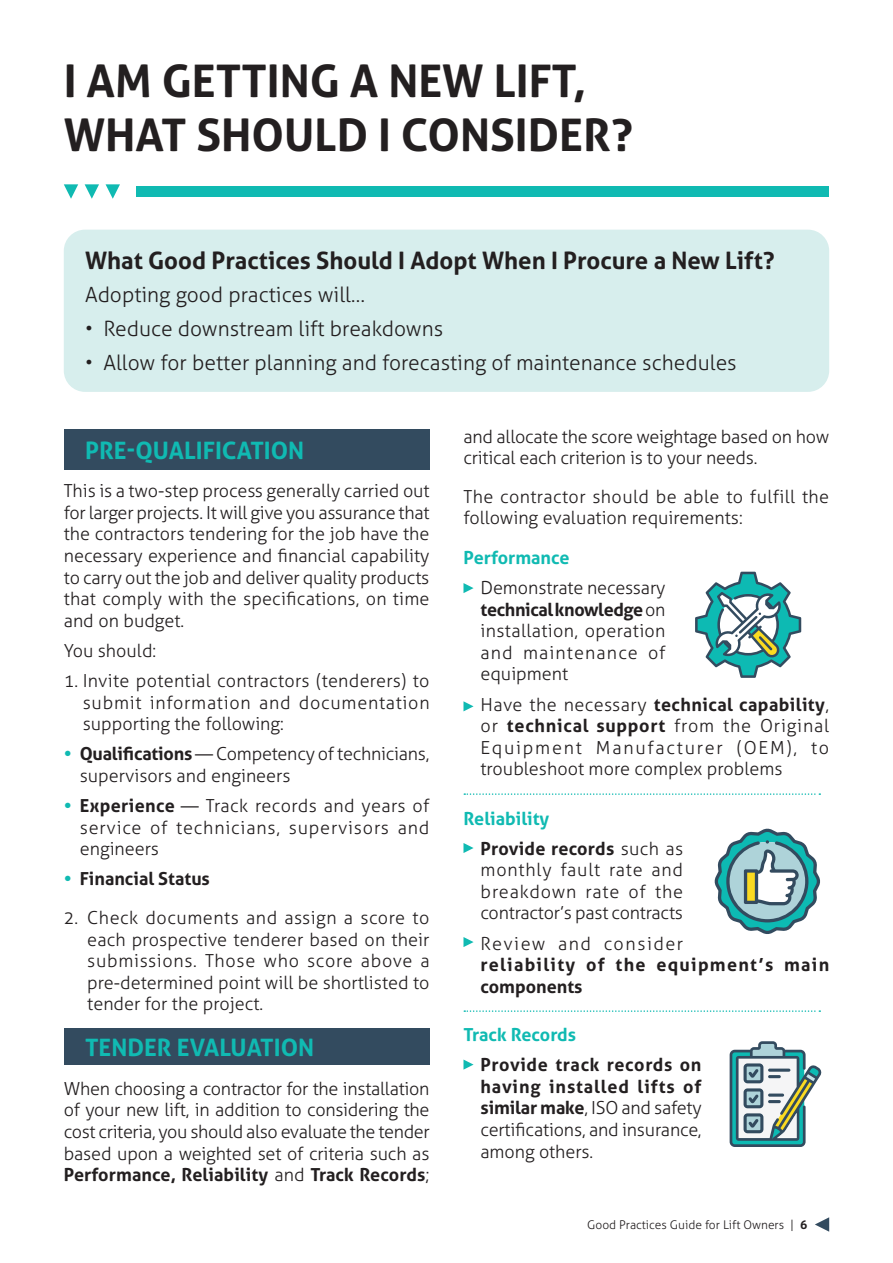
<style>
.page{position:relative;width:893px;height:1263px;background:#fff}
.page>*{position:absolute;margin:0;border:0;box-sizing:border-box;transform-origin:0 0}
.t1{font:700 45px/54px "Aller";color:#231f20}
.Intro_text__Sub_Head{font:700 24px "Aller";color:#231f20}
.Sub_Header{font:700 24px "Aller";color:#10bab2}
.Intro_Text{font:300 21px "Aller";color:#231f20}
.Body_Text{font:300 18px/21.6px "Aller";color:#231f20;text-align:justify}
.Body_Text-2{font:700 18px/21.6px "Aller";letter-spacing:.05em;color:#231f20;text-align:justify}
.Body_Text-3{font:700 18px/21.6px "Aller";letter-spacing:.07em;color:#231f20}
.Body_Text-4{font:700 18px "Aller";color:#10bab2}
.Body_Text-5{font:700 18px "Aller";color:#231f20}
.t2{font:300 12px "Aller";color:#231f20}
.s1{font-weight:700;color:#10bab2}
.s2{font-weight:700}
.s3{color:#10bab2}
.s4{font-weight:300}
</style>
<div class="page">
<div style="left:64px;top:429px;width:365px;height:41px;background:#334b5f"></div>
<div style="left:64px;top:1028px;width:365px;height:37px;background:#334b5f"></div>
<div style="left:137px;top:186px;width:692px;height:11px;background:#10bab2"></div>
<svg style="left:64px;top:184px;width:14px;height:15px"></svg>
<svg style="left:85px;top:184px;width:14px;height:15px"></svg>
<svg style="left:106px;top:184px;width:14px;height:15px"></svg>
<svg style="left:463px;top:583px;width:11px;height:10px"></svg>
<svg style="left:463px;top:701px;width:11px;height:10px"></svg>
<svg style="left:463px;top:843px;width:11px;height:10px"></svg>
<svg style="left:463px;top:937px;width:11px;height:10px"></svg>
<svg style="left:463px;top:1059px;width:11px;height:11px"></svg>
<svg style="left:464px;top:793px;width:356px;height:2px"></svg>
<svg style="left:464px;top:1010px;width:356px;height:2px"></svg>
<svg style="left:695px;top:572px;width:106px;height:106px"></svg>
<svg style="left:714px;top:828px;width:106px;height:106px"></svg>
<svg style="left:730px;top:1041px;width:92px;height:106px"></svg>
<div style="left:64px;top:230px;width:765px;height:162px;background:#d7eeed;border-radius:21px"></div>
<svg style="left:815px;top:1217px;width:14px;height:15px"></svg>
<p class="t1" style="left:64px;top:54px;width:571px">I AM GETTING A NEW LIFT,<br>WHAT SHOULD I CONSIDER?</p>
<p class="Intro_text__Sub_Head" style="left:85px;top:245px;width:691px">What Good Practices Should I Adopt When I Procure a New Lift?</p>
<p class="Intro_Text" style="left:85px;top:282px;width:281px">Adopting good practices will…</p>
<p class="Intro_Text" style="left:85px;top:316px;width:360px">• Reduce downstream lift breakdowns</p>
<p class="Intro_Text" style="left:85px;top:350px;width:653px">• Allow for better planning and forecasting of maintenance schedules</p>
<p class="Sub_Header" style="left:85px;top:435px;width:221px">PRE-QUALIFICATION</p>
<p class="Body_Text" style="left:64px;top:480px;width:367px">This is a two-step process generally carried out for larger projects. It will give you assurance that the contractors tendering for the job have the necessary experience and financial capability to carry out the job and deliver quality products that comply with the specifications, on time and on budget.</p>
<p class="Body_Text" style="left:64px;top:640px;width:94px">You should:</p>
<p class="Body_Text" style="left:83px;top:670px;width:348px;text-indent:-19px">1. Invite potential contractors (tenderers) to submit information and documentation supporting the following:</p>
<p class="Body_Text" style="left:80px;top:743px;width:351px;text-indent:-16px"><span class="s1">•</span> <span class="s2">Qualifications</span> — Competency of technicians, supervisors and engineers</p>
<p class="Body_Text" style="left:80px;top:795px;width:351px;text-indent:-16px"><span class="s1">•</span> <span class="s2">Experience</span> — Track records and years of service of technicians, supervisors and engineers</p>
<p class="Body_Text-5" style="left:64px;top:868px;width:148px"><span class="s3">•</span> Financial Status</p>
<p class="Body_Text" style="left:87px;top:907px;width:344px;text-indent:-23px">2. Check documents and assign a score to each prospective tenderer based on their submissions. Those who score above a pre-determined point will be shortlisted to tender for the project.</p>
<p class="Sub_Header" style="left:85px;top:1033px;width:231px">TENDER EVALUATION</p>
<p class="Body_Text" style="left:64px;top:1078px;width:367px">When choosing a contractor for the installation of your new lift, in addition to considering the cost criteria, you should also evaluate the tender based upon a weighted set of criteria such as <span class="s2">Performance, Reliability</span> and <span class="s2">Track Records</span>;</p>
<p class="Body_Text" style="left:463px;top:425px;width:367px">and allocate the score weightage based on how critical each criterion is to your needs.</p>
<p class="Body_Text" style="left:463px;top:486px;width:367px">The contractor should be able to fulfill the following evaluation requirements:</p>
<p class="Body_Text-4" style="left:463px;top:546px;width:108px">Performance</p>
<p class="Body_Text" style="left:480px;top:577px;width:187px">Demonstrate necessary <span class="s2">technical knowledge</span> on installation, operation and maintenance of equipment</p>
<p class="Body_Text" style="left:480px;top:693px;width:350px">Have the necessary <span class="s2">technical capability</span>, or <span class="s2">technical support</span> from the Original Equipment Manufacturer (OEM), to troubleshoot more complex problems</p>
<p class="Body_Text-4" style="left:463px;top:807px;width:87px">Reliability</p>
<p class="Body_Text" style="left:480px;top:837px;width:204px"><span class="s2">Provide records</span> such as monthly fault rate and breakdown rate of the contractor’s past contracts</p>
<p class="Body_Text-3" style="left:480px;top:932px;width:350px"><span class="s4">Review and consider<br></span>reliability of the equipment’s main components</p>
<p class="Body_Text-4" style="left:463px;top:1023px;width:114px">Track Records</p>
<p class="Body_Text-2" style="left:480px;top:1054px;width:223px">Provide track records on having installed lifts of similar make<span class="s4">, ISO and safety certifications, and insurance, among others.</span></p>
<p class="t2" style="left:587px;top:1217px;width:222px">Good Practices Guide for Lift Owners | <span class="s2">6</span></p>
</div>
